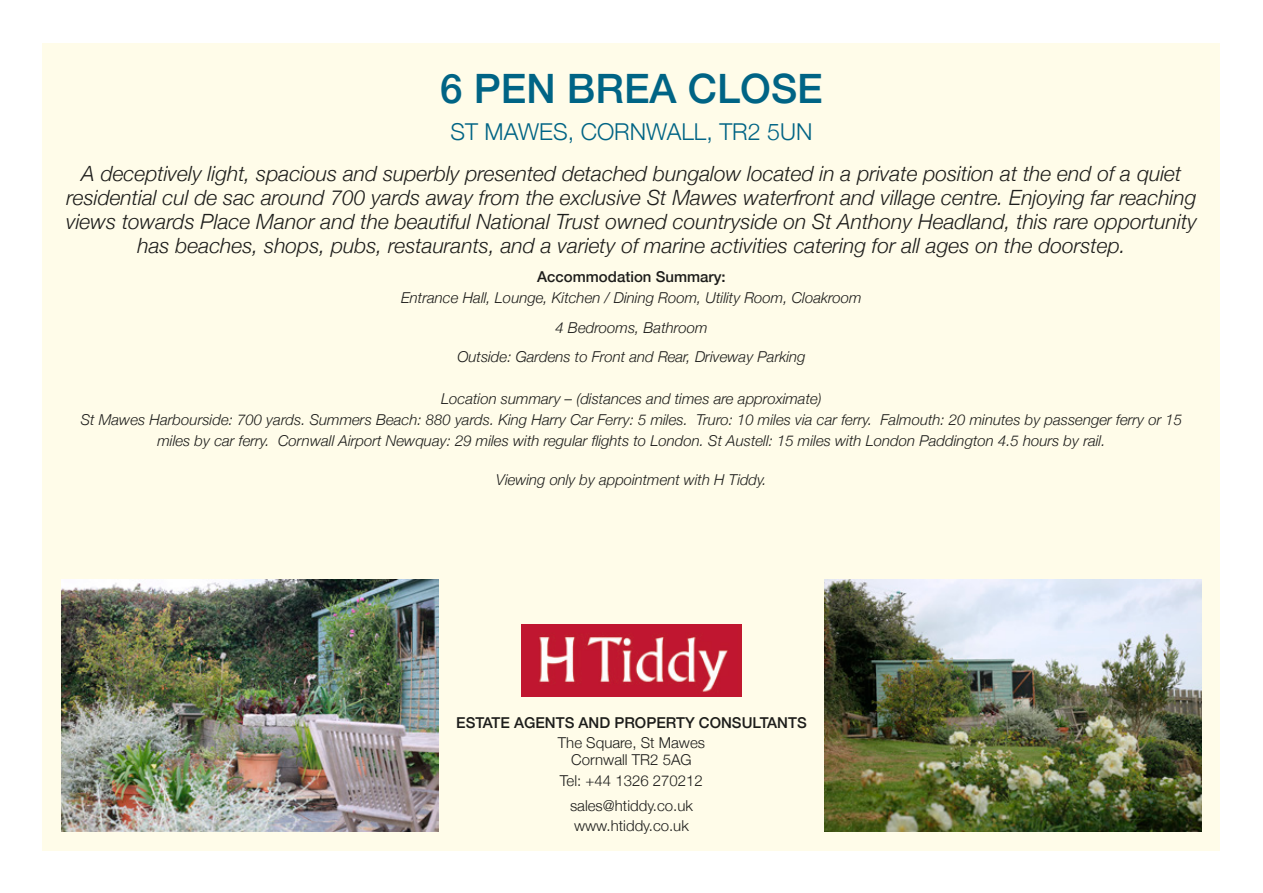
<style>
.page{position:relative;width:1263px;height:893px;background:#fff}
.page>*{position:absolute;margin:0;border:0;box-sizing:border-box;transform-origin:0 0}
.t1{font:500 40.5px "Helvetica Neue";color:#006485}
.t2{font:300 23.25px "Helvetica Neue";color:#006485}
.t3{font:italic 300 21px/24px "Helvetica Neue";color:#1d1d1b;text-align:center}
.t4{font:italic 300 15px/29.5px "Helvetica Neue";color:#1d1d1b;text-align:center}
.t5{font:300 15px/16.5px "Helvetica Neue";color:#1d1d1b;text-align:center}
.t6{font:500 15px "Helvetica Neue";color:#1d1d1b}
</style>
<div class="page">
<div style="left:43px;top:43px;width:1177px;height:807px;background:#fffce9"></div>
<img style="left:521px;top:624px;width:220px;height:72px">
<img style="left:62px;top:580px;width:376px;height:251px">
<img style="left:825px;top:580px;width:376px;height:251px">
<h1 class="t1" style="left:440px;top:56px;width:384px">6 PEN BREA CLOSE</h1>
<h2 class="t2" style="left:450px;top:113px;width:363px">ST MAWES, CORNWALL, TR2 5UN</h2>
<p class="t3" style="left:66px;top:160px;width:1132px">A deceptively light, spacious and superbly presented detached bungalow located in a private position at the end of a quiet residential cul de sac around 700 yards away from the exclusive St Mawes waterfront and village centre. Enjoying far reaching views towards Place Manor and the beautiful National Trust owned countryside on St Anthony Headland, this rare opportunity has beaches, shops, pubs, restaurants, and a variety of marine activities catering for all ages on the doorstep.</p>
<p class="t6" style="left:537px;top:265px;width:190px">Accommodation Summary:</p>
<p class="t4" style="left:401px;top:282px;width:462px">Entrance Hall, Lounge, Kitchen / Dining Room, Utility Room, Cloakroom<br>4 Bedrooms, Bathroom<br>Outside: Gardens to Front and Rear, Driveway Parking</p>
<p class="t4" style="left:81px;top:388px;width:1103px;line-height:21px">Location summary – (distances and times are approximate)<br>St Mawes Harbourside: 700 yards. Summers Beach: 880 yards. King Harry Car Ferry: 5 miles. Truro: 10 miles via car ferry. Falmouth: 20 minutes by passenger ferry or 15 miles by car ferry. Cornwall Airport Newquay: 29 miles with regular flights to London. St Austell: 15 miles with London Paddington 4.5 hours by rail.</p>
<p class="t4" style="left:496px;top:463px;width:272px">Viewing only by appointment with H Tiddy.</p>
<p class="t6" style="left:456px;top:710px;width:352px">ESTATE AGENTS AND PROPERTY CONSULTANTS</p>
<p class="t5" style="left:558px;top:734px;width:149px">The Square, St Mawes<br>Cornwall TR2 5AG</p>
<p class="t5" style="left:560px;top:767px;width:144px;line-height:25px">Tel: +44 1326 270212 sales@htiddy.co.uk</p>
<p class="t5" style="left:574px;top:817px;width:116px">www.htiddy.co.uk</p>
</div>
